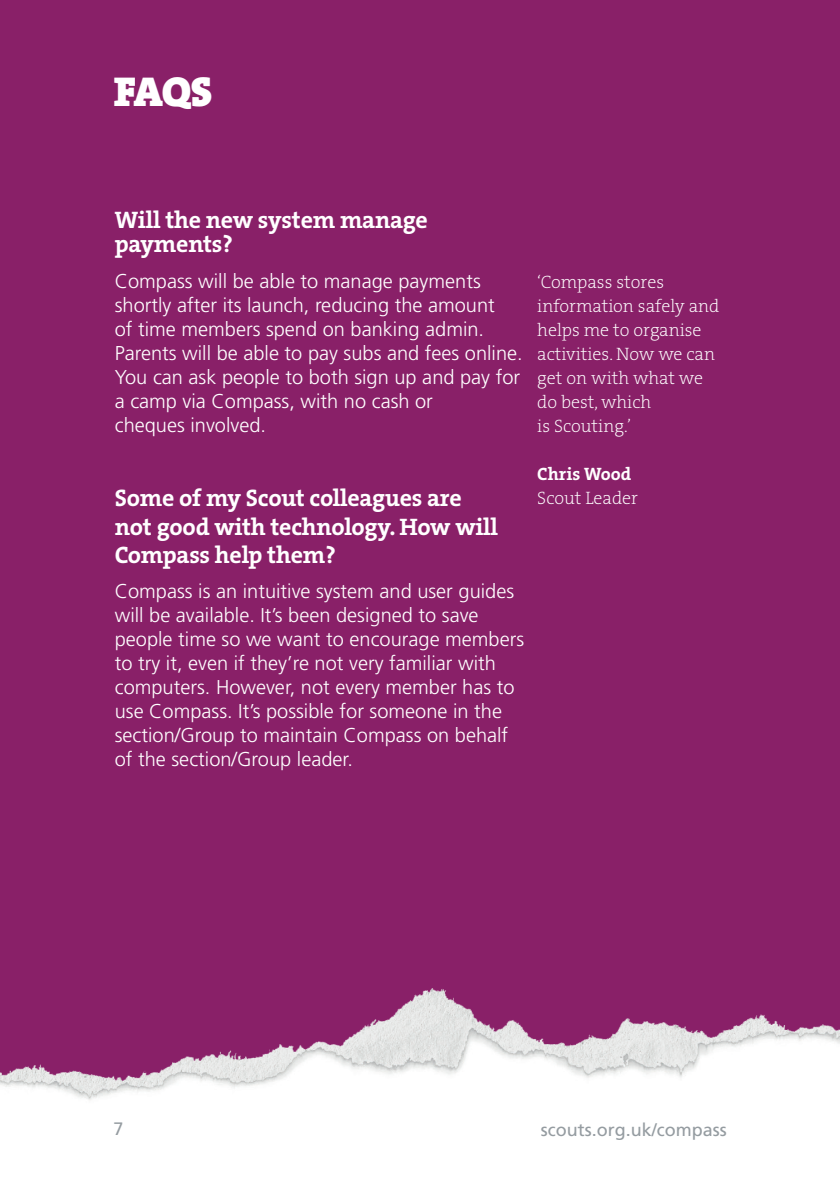
<style>
.page{position:relative;width:840px;height:1191px;background:#fff}
.page>*{position:absolute;margin:0;border:0;box-sizing:border-box;transform-origin:0 0}
.t1{font:42px "The Serif HP9 Blk";color:#fff}
.t2{font:24px/28px "The Serif HP7 Bld";letter-spacing:-.01em;color:#fff}
.t3{font:300 20px/24px "Frutiger";color:#fff}
.t4{font:18px/24px "The Serif HP2 Ex Lig";color:#fff}
.t5{font:18px "Frutiger";color:#959ca1}
.t6{font:18px "The Serif HP7 Bld";color:#fff}
</style>
<div class="page">
<div style="left:0;top:0;width:839px;height:1108px;background:#892068"></div>
<img style="left:0;top:988px;width:839px;height:120px">
<h1 class="t1" style="left:114px;top:63px;width:100px">FAQS</h1>
<p class="t2" style="left:115px;top:208px;width:314px;line-height:24px">Will the new system manage payments?</p>
<p class="t3" style="left:115px;top:269px;width:409px">Compass will be able to manage payments shortly after its launch, reducing the amount<br>of time members spend on banking admin.<br>Parents will be able to pay subs and fees online.<br>You can ask people to both sign up and pay for a camp via Compass, with no cash or<br>cheques involved.</p>
<p class="t2" style="left:115px;top:484px;width:384px">Some of my Scout colleagues are not good with technology. How will<br>Compass help them?</p>
<p class="t3" style="left:115px;top:579px;width:410px">Compass is an intuitive system and user guides will be available. It’s been designed to save people time so we want to encourage members to try it, even if they’re not very familiar with computers. However, not every member has to use Compass. It’s possible for someone in the section/Group to maintain Compass on behalf of the section/Group leader.</p>
<p class="t4" style="left:537px;top:270px;width:183px">‘Compass stores information safely and helps me to organise activities. Now we can get on with what we do best, which<br>is Scouting.’</p>
<p class="t6" style="left:537px;top:462px;width:95px">Chris Wood</p>
<p class="t4" style="left:537px;top:486px;width:102px">Scout Leader</p>
<p class="t5" style="left:113px;top:1117px;width:12px">7</p>
<p class="t5" style="left:540px;top:1119px;width:188px">scouts.org.uk/compass</p>
</div>
